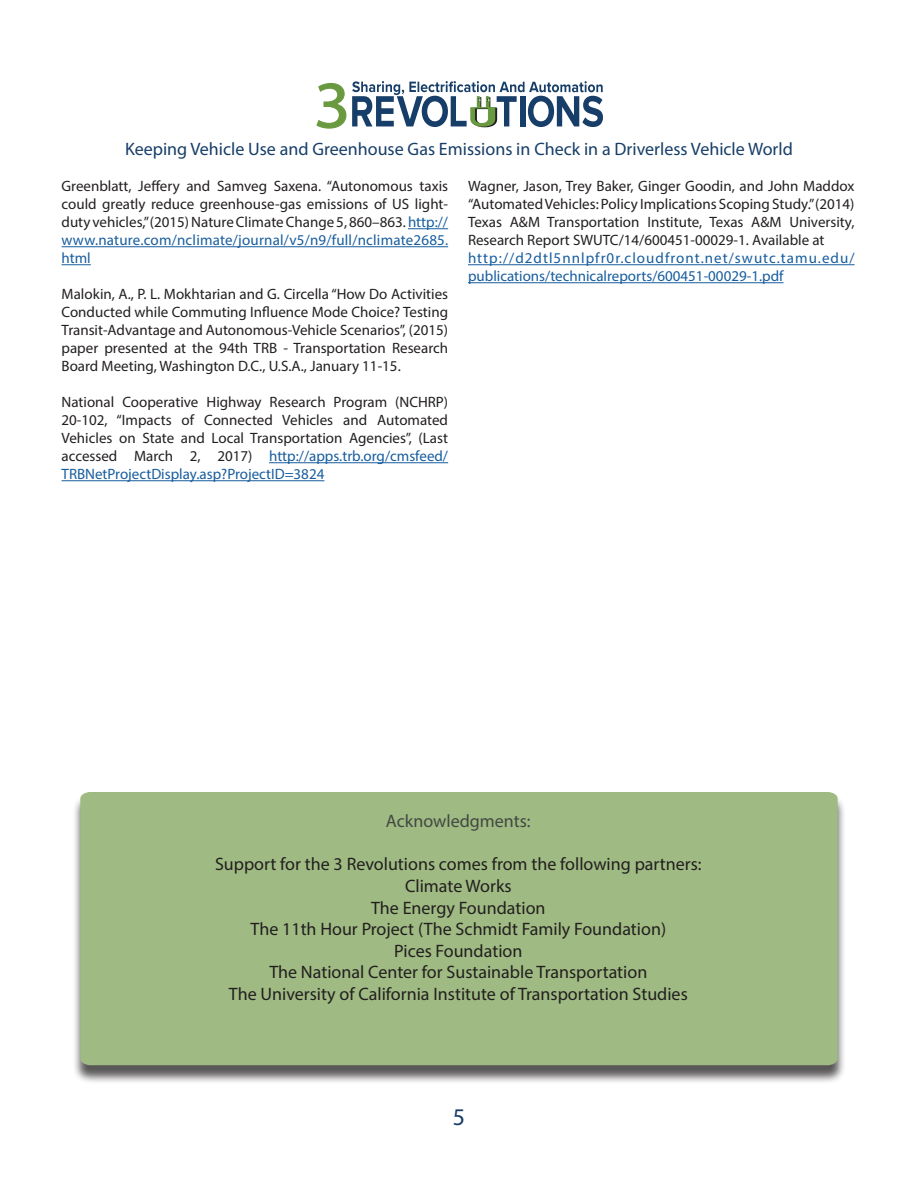
<style>
.page{position:relative;width:918px;height:1188px;background:#fff}
.page>*{position:absolute;margin:0;border:0;box-sizing:border-box;transform-origin:0 0}
.t1{font:66.3px "Myriad Pro";color:#6a9a40;scale:1.07 1}
.t2{font:24px "Myriad Pro";color:#173e68}
.t3{font:18px "Myriad Pro";color:#231f20}
.t4{font:18px "Myriad Pro";color:#173e68}
.t5{font:18px "Myriad Pro";color:#434843}
.t6{font:15px/18px "Myriad Pro";color:#231f20;text-align:justify}
.t7{font:15px/18px "Myriad Pro";letter-spacing:.025em;color:#175d9e}
.s1{color:#175d9e}
</style>
<div class="page">
<div style="left:72px;top:794px;width:774px;height:290px;background:#231f20;opacity:.75"></div>
<div style="left:80px;top:792px;width:758px;height:273px;background:#9fba82"></div>
<hr style="left:408px;top:228px;width:40px;height:1px;background:#175d9e">
<hr style="left:62px;top:246px;width:386px;height:1px;background:#175d9e">
<svg style="left:62px;top:264px;width:29px;height:1px"></svg>
<hr style="left:269px;top:462px;width:179px;height:1px;background:#175d9e">
<hr style="left:62px;top:480px;width:262px;height:1px;background:#175d9e">
<hr style="left:468px;top:264px;width:387px;height:1px;background:#175d9e">
<hr style="left:468px;top:282px;width:316px;height:1px;background:#175d9e">
<svg style="left:316px;top:81px;width:287px;height:48px"></svg>
<h1 class="t1" style="left:314px;top:64px;width:35px">3</h1>
<p class="t4" style="left:125px;top:138px;width:669px">Keeping Vehicle Use and Greenhouse Gas Emissions in Check in a Driverless Vehicle World</p>
<p class="t6" style="left:62px;top:177px;width:388px">Greenblatt, Jeffery and Samveg Saxena. “Autonomous taxis could greatly reduce greenhouse-gas emissions of US light&shy;duty vehicles,” (2015) Nature Climate Change 5, 860–863. <span class="s1">http:// www.nature.com/nclimate/journal/v5/n9/full/nclimate2685. html</span></p>
<p class="t6" style="left:62px;top:285px;width:388px">Malokin, A., P. L. Mokhtarian and G. Circella “How Do Activities Conducted while Commuting Influence Mode Choice? Testing Transit-Advantage and Autonomous-Vehicle Scenarios”, (2015) paper presented at the 94th TRB - Transportation Research Board Meeting, Washington D.C., U.S.A., January 11-15.</p>
<p class="t6" style="left:62px;top:393px;width:388px">National Cooperative Highway Research Program (NCHRP)<br>20-102, “Impacts of Connected Vehicles and Automated Vehicles on State and Local Transportation Agencies”, (Last accessed March 2, 2017) <span class="s1">http://apps.trb.org/cmsfeed/ TRBNetProjectDisplay.asp?ProjectID=3824</span></p>
<p class="t6" style="left:468px;top:177px;width:388px">Wagner, Jason, Trey Baker, Ginger Goodin, and John Maddox “Automated Vehicles: Policy Implications Scoping Study.” (2014)<br>Texas A&amp;M Transportation Institute, Texas A&amp;M University, Research Report SWUTC/14/600451-00029-1. Available at</p>
<p class="t7" style="left:468px;top:249px;width:388px">http://d2dtl5nnlpfr0r.cloudfront.net/swutc.tamu.edu/ publications/technicalreports/600451-00029-1.pdf</p>
<p class="t5" style="left:386px;top:810px;width:146px">Acknowledgments:</p>
<p class="t3" style="left:215px;top:853px;width:488px">Support for the 3 Revolutions comes from the following partners:</p>
<p class="t3" style="left:405px;top:875px;width:108px">Climate Works</p>
<p class="t3" style="left:371px;top:896px;width:176px">The Energy Foundation</p>
<p class="t3" style="left:251px;top:918px;width:417px">The 11th Hour Project (The Schmidt Family Foundation)</p>
<p class="t3" style="left:394px;top:940px;width:130px">Pices Foundation</p>
<p class="t3" style="left:269px;top:961px;width:380px">The National Center for Sustainable Transportation</p>
<p class="t3" style="left:229px;top:983px;width:460px">The University of California Institute of Transportation Studies</p>
<p class="t2" style="left:453px;top:1102px;width:14px">5</p>
</div>
